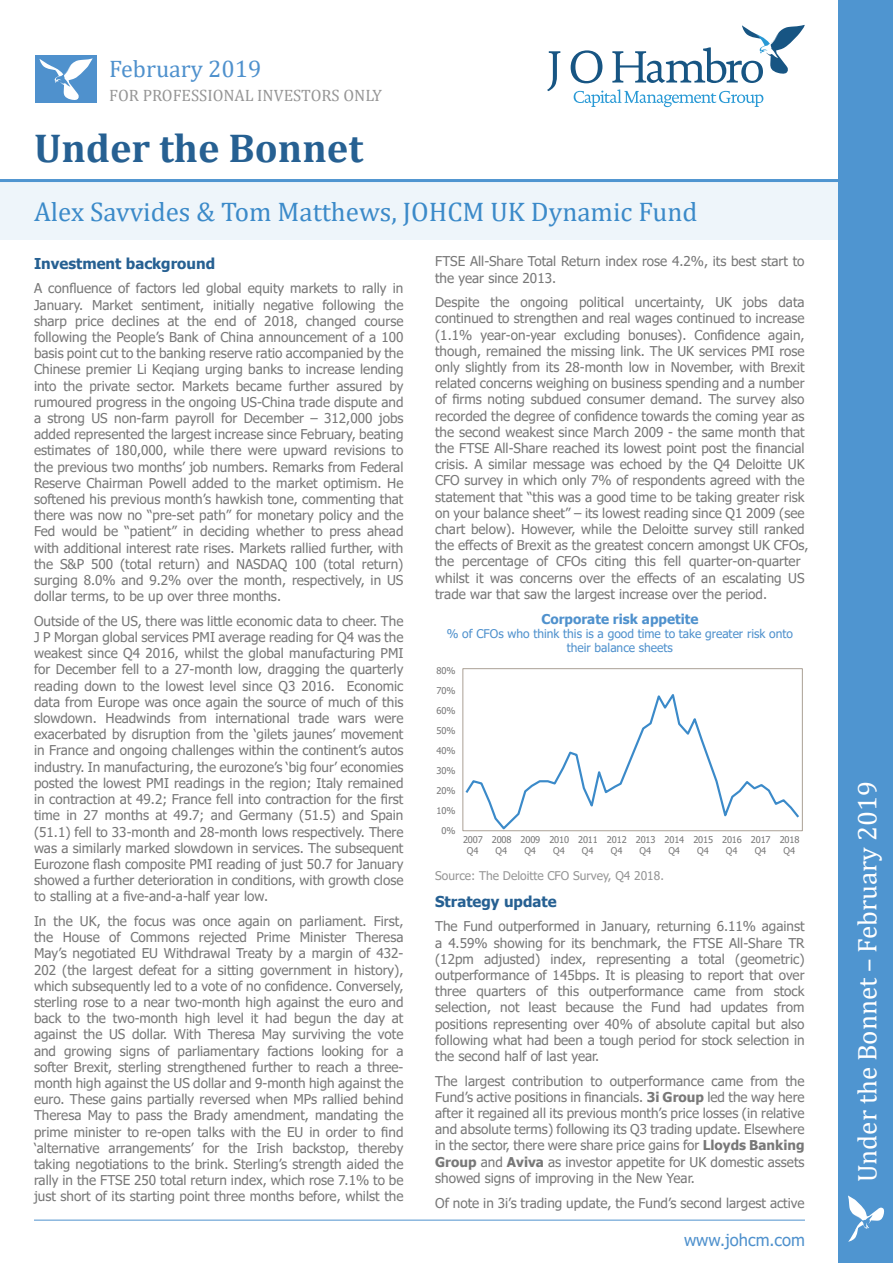
<style>
.page{position:relative;width:893px;height:1263px;background:#fff}
.page>*{position:absolute;margin:0;border:0;box-sizing:border-box;transform-origin:0 0}
.t1{font:700 40.5px "Cambria";color:#266092}
.t2{font:27px "Cambria";color:#3b8ac9}
.t3{font:27px "Cambria";color:#fff}
.t4{font:24px "Cambria";color:#4f91cd}
.t5{font:16.5px "Cambria";color:#969696}
.t6{font:16.5px "Tahoma";color:#4f91cd}
.t7{font:700 15px "Tahoma";color:#266092}
.t8{font:13.5px/16.2px "Tahoma";color:#787878;text-align:justify}
.t9{font:700 13.5px "Tahoma";color:#4f91cd}
.t10{font:12px/14.4px "Tahoma";color:#4f91cd;text-align:center}
.t11{font:12px "Tahoma";color:#969696}
.t12{font:9.3px/10.9px "Tahoma";letter-spacing:-.015em;color:#787878;text-align:center}
.s1{font-weight:700}
</style>
<div class="page">
<div style="left:0;top:182px;width:893px;height:57px;background:#eef5fa"></div>
<div style="left:839px;top:0;width:54px;height:1263px;background:#4f95d0"></div>
<svg style="left:848px;top:1195px;width:37px;height:47px"></svg>
<svg style="left:547px;top:51px;width:13px;height:40px"></svg>
<svg style="left:571px;top:50px;width:31px;height:33px"></svg>
<svg style="left:574px;top:89px;width:189px;height:18px"></svg>
<svg style="left:612px;top:25px;width:193px;height:58px"></svg>
<hr style="left:0;top:179px;width:889px;height:3px;background:#4f95d0">
<div style="left:36px;top:55px;width:61px;height:48px;background:#4f91cd"></div>
<svg style="left:40px;top:58px;width:53px;height:42px"></svg>
<hr style="left:34px;top:1220px;width:771px;height:1px;background:#4f91cd">
<svg style="left:463px;top:689px;width:338px;height:142px"></svg>
<h3 class="t4" style="left:109px;top:54px;width:154px">February 2019</h3>
<p class="t5" style="left:109px;top:85px;width:274px">FOR PROFESSIONAL INVESTORS ONLY</p>
<h1 class="t1" style="left:34px;top:120px;width:331px">Under the Bonnet</h1>
<h2 class="t2" style="left:34px;top:196px;width:665px">Alex Savvides &amp; Tom Matthews, JOHCM UK Dynamic Fund</h2>
<p class="t7" style="left:34px;top:253px;width:183px">Investment background</p>
<p class="t8" style="left:34px;top:281px;width:371px">A confluence of factors led global equity markets to rally in January. Market sentiment, initially negative following the sharp price declines at the end of 2018, changed course following the People’s Bank of China announcement of a 100 basis point cut to the banking reserve ratio accompanied by the Chinese premier Li Keqiang urging banks to increase lending into the private sector. Markets became further assured by rumoured progress in the ongoing US-China trade dispute and a strong US non-farm payroll for December – 312,000 jobs added represented the largest increase since February, beating estimates of 180,000, while there were upward revisions to the previous two months’ job numbers. Remarks from Federal Reserve Chairman Powell added to the market optimism. He softened his previous month’s hawkish tone, commenting that there was now no “pre-set path” for monetary policy and the Fed would be “patient” in deciding whether to press ahead with additional interest rate rises. Markets rallied further, with the S&amp;P 500 (total return) and NASDAQ 100 (total return) surging 8.0% and 9.2% over the month, respectively, in US dollar terms, to be up over three months.</p>
<p class="t8" style="left:34px;top:614px;width:371px">Outside of the US, there was little economic data to cheer. The J P Morgan global services PMI average reading for Q4 was the weakest since Q4 2016, whilst the global manufacturing PMI for December fell to a 27-month low, dragging the quarterly reading down to the lowest level since Q3 2016. Economic data from Europe was once again the source of much of this slowdown. Headwinds from international trade wars were exacerbated by disruption from the ‘gilets jaunes’ movement in France and ongoing challenges within the continent’s autos industry. In manufacturing, the eurozone’s ‘big four’ economies posted the lowest PMI readings in the region; Italy remained in contraction at 49.2; France fell into contraction for the first time in 27 months at 49.7; and Germany (51.5) and Spain (51.1) fell to 33-month and 28-month lows respectively. There was a similarly marked slowdown in services. The subsequent Eurozone flash composite PMI reading of just 50.7 for January showed a further deterioration in conditions, with growth close to stalling at a five-and-a-half year low.</p>
<p class="t8" style="left:34px;top:914px;width:371px">In the UK, the focus was once again on parliament. First, the House of Commons rejected Prime Minister Theresa May’s negotiated EU Withdrawal Treaty by a margin of 432- 202 (the largest defeat for a sitting government in history), which subsequently led to a vote of no confidence. Conversely, sterling rose to a near two-month high against the euro and back to the two-month high level it had begun the day at against the US dollar. With Theresa May surviving the vote and growing signs of parliamentary factions looking for a softer Brexit, sterling strengthened further to reach a three&shy;month high against the US dollar and 9-month high against the euro. These gains partially reversed when MPs rallied behind Theresa May to pass the Brady amendment, mandating the prime minister to re-open talks with the EU in order to find ‘alternative arrangements’ for the Irish backstop, thereby taking negotiations to the brink. Sterling’s strength aided the rally in the FTSE 250 total return index, which rose 7.1% to be just short of its starting point three months before, whilst the</p>
<p class="t8" style="left:435px;top:254px;width:371px">FTSE All-Share Total Return index rose 4.2%, its best start to the year since 2013.</p>
<p class="t8" style="left:435px;top:295px;width:375px;text-align:left">Despite the ongoing political uncertainty, UK jobs data continued to strengthen and real wages continued to increase (1.1% year-on-year excluding bonuses). Confidence again, though, remained the missing link. The UK services PMI rose only slightly from its 28-month low in November, with Brexit related concerns weighing on business spending and a number of firms noting subdued consumer demand. The survey also recorded the degree of confidence towards the coming year as the second weakest since March 2009 - the same month that the FTSE All-Share reached its lowest point post the financial crisis. A similar message was echoed by the Q4 Deloitte UK CFO survey in which only 7% of respondents agreed with the statement that “this was a good time to be taking greater risk on your balance sheet” – its lowest reading since Q1 2009 (see chart below). However, while the Deloitte survey still ranked the effects of Brexit as the greatest concern amongst UK CFOs, the percentage of CFOs citing this fell quarter-on-quarter whilst it was concerns over the effects of an escalating US trade war that saw the largest increase over the period.</p>
<p class="t9" style="left:541px;top:609px;width:158px">Corporate risk appetite</p>
<p class="t10" style="left:447px;top:627px;width:348px">% of CFOs who think this is a good time to take greater risk onto their balance sheets</p>
<p class="t12" style="left:437px;top:665px;width:20px">80%</p>
<p class="t12" style="left:437px;top:685px;width:20px">70%</p>
<p class="t12" style="left:437px;top:705px;width:20px">60%</p>
<p class="t12" style="left:437px;top:726px;width:20px">50%</p>
<p class="t12" style="left:437px;top:746px;width:20px">40%</p>
<p class="t12" style="left:437px;top:766px;width:20px">30%</p>
<p class="t12" style="left:437px;top:786px;width:20px">20%</p>
<p class="t12" style="left:437px;top:806px;width:20px">10%</p>
<p class="t12" style="left:441px;top:826px;width:15px">0%</p>
<p class="t12" style="left:463px;top:835px;width:21px">2007<br>Q4</p>
<p class="t12" style="left:492px;top:835px;width:21px">2008<br>Q4</p>
<p class="t12" style="left:521px;top:835px;width:21px">2009<br>Q4</p>
<p class="t12" style="left:549px;top:835px;width:21px">2010<br>Q4</p>
<p class="t12" style="left:578px;top:835px;width:21px">2011<br>Q4</p>
<p class="t12" style="left:607px;top:835px;width:21px">2012<br>Q4</p>
<p class="t12" style="left:636px;top:835px;width:21px">2013<br>Q4</p>
<p class="t12" style="left:665px;top:835px;width:21px">2014<br>Q4</p>
<p class="t12" style="left:693px;top:835px;width:21px">2015<br>Q4</p>
<p class="t12" style="left:722px;top:835px;width:21px">2016<br>Q4</p>
<p class="t12" style="left:751px;top:835px;width:21px">2017<br>Q4</p>
<p class="t12" style="left:780px;top:835px;width:21px">2018<br>Q4</p>
<p class="t11" style="left:435px;top:868px;width:230px">Source: The Deloitte CFO Survey, Q4 2018.</p>
<p class="t7" style="left:435px;top:891px;width:123px">Strategy update</p>
<p class="t8" style="left:435px;top:919px;width:371px">The Fund outperformed in January, returning 6.11% against a 4.59% showing for its benchmark, the FTSE All-Share TR (12pm adjusted) index, representing a total (geometric) outperformance of 145bps. It is pleasing to report that over three quarters of this outperformance came from stock selection, not least because the Fund had updates from positions representing over 40% of absolute capital but also following what had been a tough period for stock selection in the second half of last year.</p>
<p class="t8" style="left:435px;top:1073px;width:371px">The largest contribution to outperformance came from the Fund’s active positions in financials. <span class="s1">3i Group</span> led the way here after it regained all its previous month’s price losses (in relative and absolute terms) following its Q3 trading update. Elsewhere in the sector, there were share price gains for <span class="s1">Lloyds Banking Group</span> and <span class="s1">Aviva</span> as investor appetite for UK domestic assets showed signs of improving in the New Year.</p>
<p class="t8" style="left:435px;top:1195px;width:371px">Of note in 3i’s trading update, the Fund’s second largest active</p>
<p class="t6" style="left:684px;top:1229px;width:122px">www.johcm.com</p>
<h2 class="t3" style="left:851px;top:1182px;width:402px;rotate:-90deg">Under the Bonnet – February 2019</h2>
</div>
